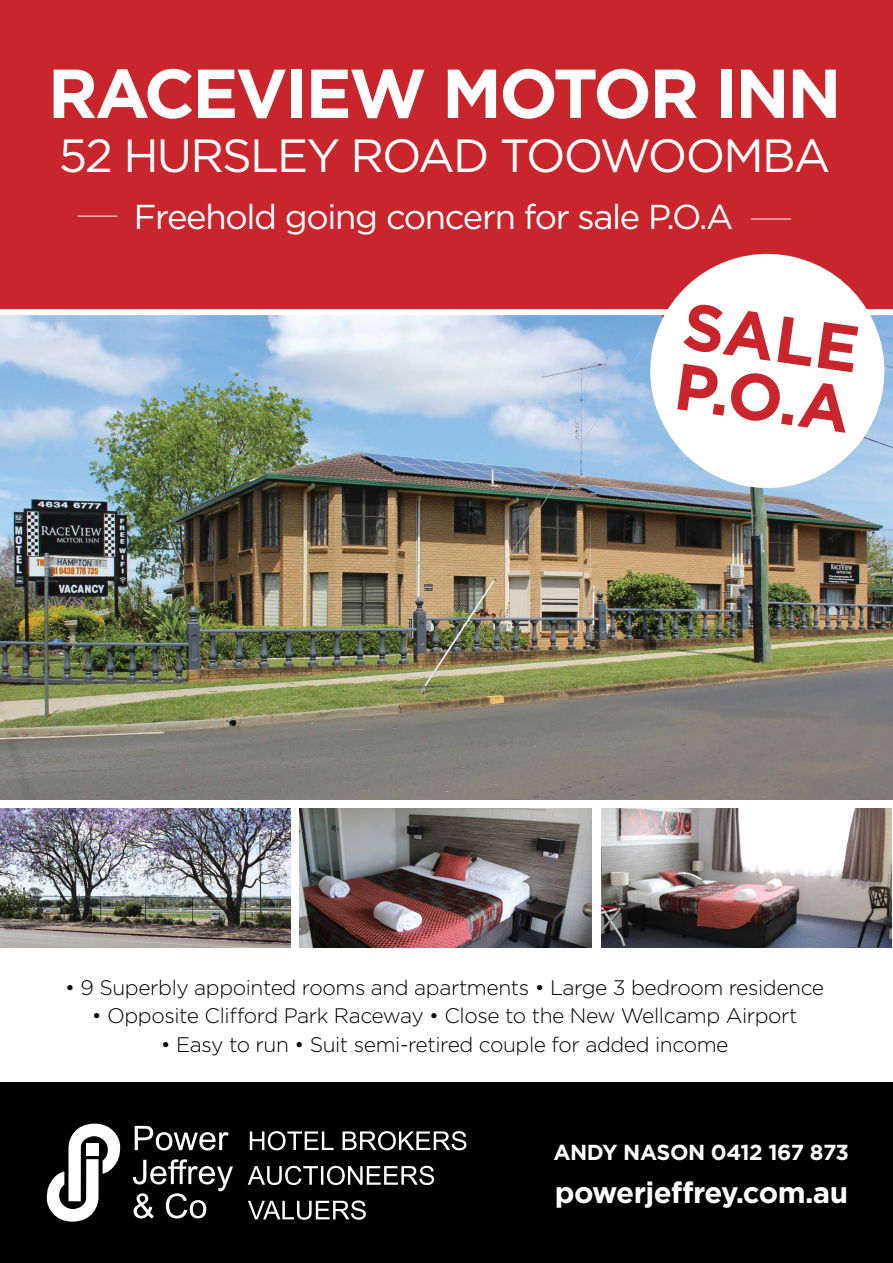
<style>
.page{position:relative;width:893px;height:1263px;background:#fff}
.page>*{position:absolute;margin:0;border:0;box-sizing:border-box;transform-origin:0 0}
.t1{font:700 69px "Gotham";letter-spacing:-.04em;color:#fff}
.t2{font:700 65.55px/60.9px "Gotham";color:#c8252c}
.t3{font:46.5px "Gotham";letter-spacing:-.04em;color:#fff}
.t4{font:34.65px "Gotham";letter-spacing:-.04em;color:#fff}
.t5{font:700 29.4px "Gotham";letter-spacing:-.02em;color:#fff}
.t6{font:700 21.75px "Gotham";letter-spacing:-.02em;color:#fff}
.t7{font:300 21px "Gotham";letter-spacing:-.02em;color:#000}
</style>
<div class="page">
<img style="left:0;top:315px;width:893px;height:484px">
<div style="left:0;top:0;width:893px;height:311px;background:#c8252c"></div>
<div style="left:0;top:1082px;width:893px;height:181px;background:#000"></div>
<svg style="left:47px;top:1123px;width:73px;height:98px"></svg>
<div style="left:86px;top:1143px;width:12px;height:12px;background:#fff"></div>
<svg style="left:133px;top:1159px;width:100px;height:59px"></svg>
<svg style="left:135px;top:1126px;width:94px;height:24px"></svg>
<svg style="left:248px;top:1200px;width:118px;height:20px"></svg>
<svg style="left:248px;top:1166px;width:186px;height:19px"></svg>
<svg style="left:250px;top:1131px;width:216px;height:19px"></svg>
<img style="left:0;top:808px;width:290px;height:140px">
<img style="left:300px;top:808px;width:291px;height:140px">
<img style="left:601px;top:808px;width:290px;height:140px">
<div style="left:0;top:309px;width:893px;height:6px;background:#fff"></div>
<svg style="left:635px;top:253px;width:258px;height:243px"></svg>
<hr style="left:751px;top:219px;width:40px;height:1px;background:#fff">
<hr style="left:77px;top:216px;width:40px;height:1px;background:#fff">
<h1 class="t1" style="left:48px;top:48px;width:795px">RACEVIEW MOTOR INN</h1>
<h3 class="t3" style="left:59px;top:126px;width:773px">52 HURSLEY ROAD TOOWOOMBA</h3>
<h3 class="t4" style="left:134px;top:194px;width:601px">Freehold going concern for sale P.O.A</h3>
<h2 class="t2" style="left:688px;top:295px;width:179px;rotate:8deg">SALE<br>P.O.A</h2>
<p class="t7" style="left:65px;top:974px;width:760px">• 9 Superbly appointed rooms and apartments • Large 3 bedroom residence</p>
<p class="t7" style="left:92px;top:1003px;width:707px">• Opposite Clifford Park Raceway • Close to the New Wellcamp Airport</p>
<p class="t7" style="left:161px;top:1031px;width:569px">• Easy to run • Suit semi-retired couple for added income</p>
<p class="t6" style="left:553px;top:1138px;width:297px">ANDY NASON 0412 167 873</p>
<h3 class="t5" style="left:555px;top:1173px;width:295px">powerjeffrey.com.au</h3>
</div>
